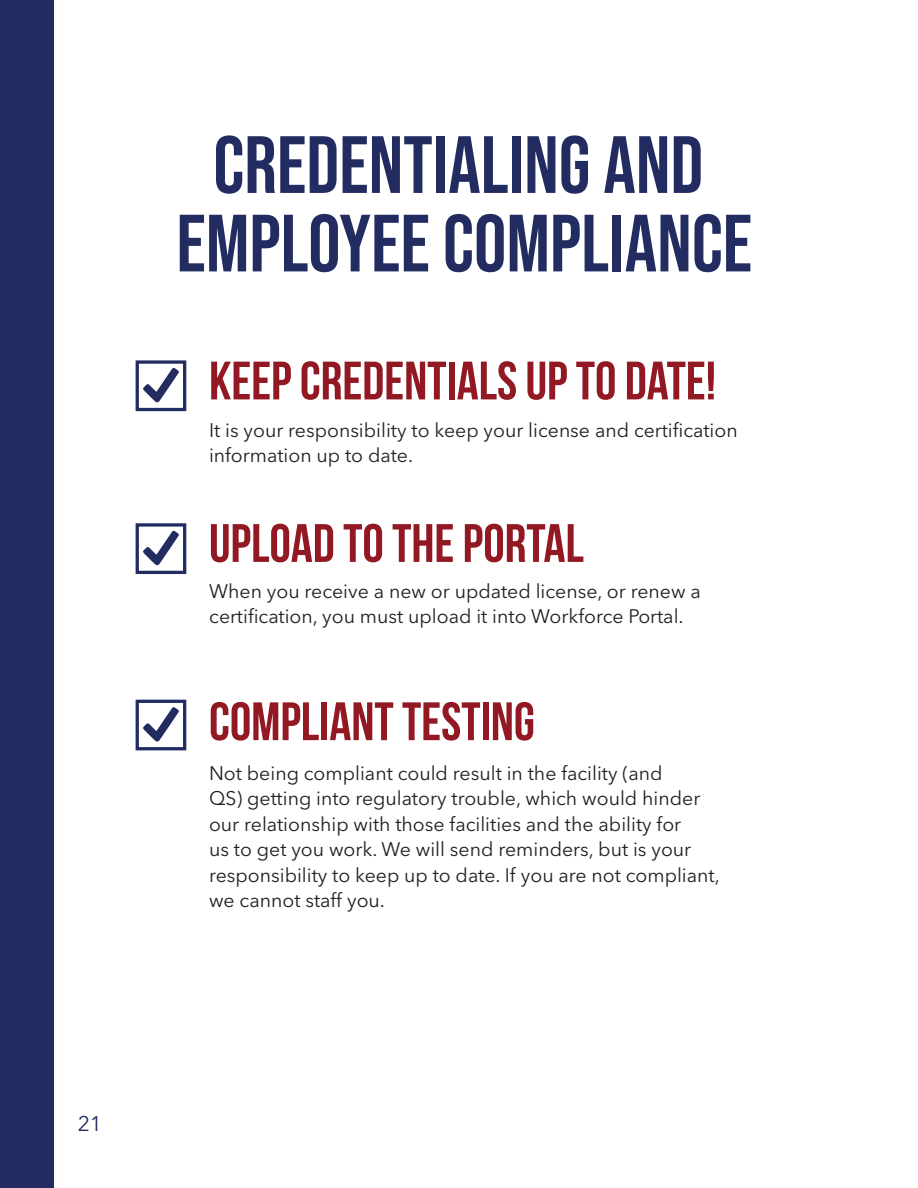
<style>
.page{position:relative;width:918px;height:1188px;background:#fff}
.page>*{position:absolute;margin:0;border:0;box-sizing:border-box;transform-origin:0 0}
.t1{font:81px "Bebas Neue";color:#222c61}
.t2{font:700 54px "Bebas Neue";color:#921923}
.t3{font:21px "Avenir Next LT Pro";color:#222c61}
.t4{font:19.5px/25.5px "Avenir Next LT Pro";color:#231f20}
</style>
<div class="page">
<svg style="left:143px;top:368px;width:36px;height:35px"></svg>
<div style="left:136px;top:360px;width:50px;height:51px;border:3px solid #222c61"></div>
<svg style="left:143px;top:531px;width:36px;height:35px"></svg>
<div style="left:136px;top:523px;width:50px;height:51px;border:3px solid #222c61"></div>
<svg style="left:143px;top:707px;width:36px;height:35px"></svg>
<div style="left:136px;top:700px;width:50px;height:50px;border:3px solid #222c61"></div>
<div style="left:0;top:0;width:54px;height:1188px;background:#222c61"></div>
<p class="t3" style="left:78px;top:1111px;width:26px">21</p>
<p class="t1" style="left:213px;top:119px;width:492px">CREDENTIALING AND</p>
<p class="t1" style="left:176px;top:198px;width:577px">EMPLOYEE COMPLIANCE</p>
<p class="t2" style="left:209px;top:351px;width:508px">KEEP CREDENTIALS UP TO DATE!</p>
<p class="t4" style="left:209px;top:417px;width:530px">It is your responsibility to keep your license and certification information up to date.</p>
<p class="t2" style="left:209px;top:514px;width:376px">UPLOAD TO THE PORTAL</p>
<p class="t4" style="left:209px;top:578px;width:493px">When you receive a new or updated license, or renew a certification, you must upload it into Workforce Portal.</p>
<p class="t2" style="left:209px;top:692px;width:327px">COMPLIANT TESTING</p>
<p class="t4" style="left:209px;top:760px;width:512px">Not being compliant could result in the facility (and<br>QS) getting into regulatory trouble, which would hinder our relationship with those facilities and the ability for<br>us to get you work. We will send reminders, but is your responsibility to keep up to date. If you are not compliant, we cannot staff you.</p>
</div>
